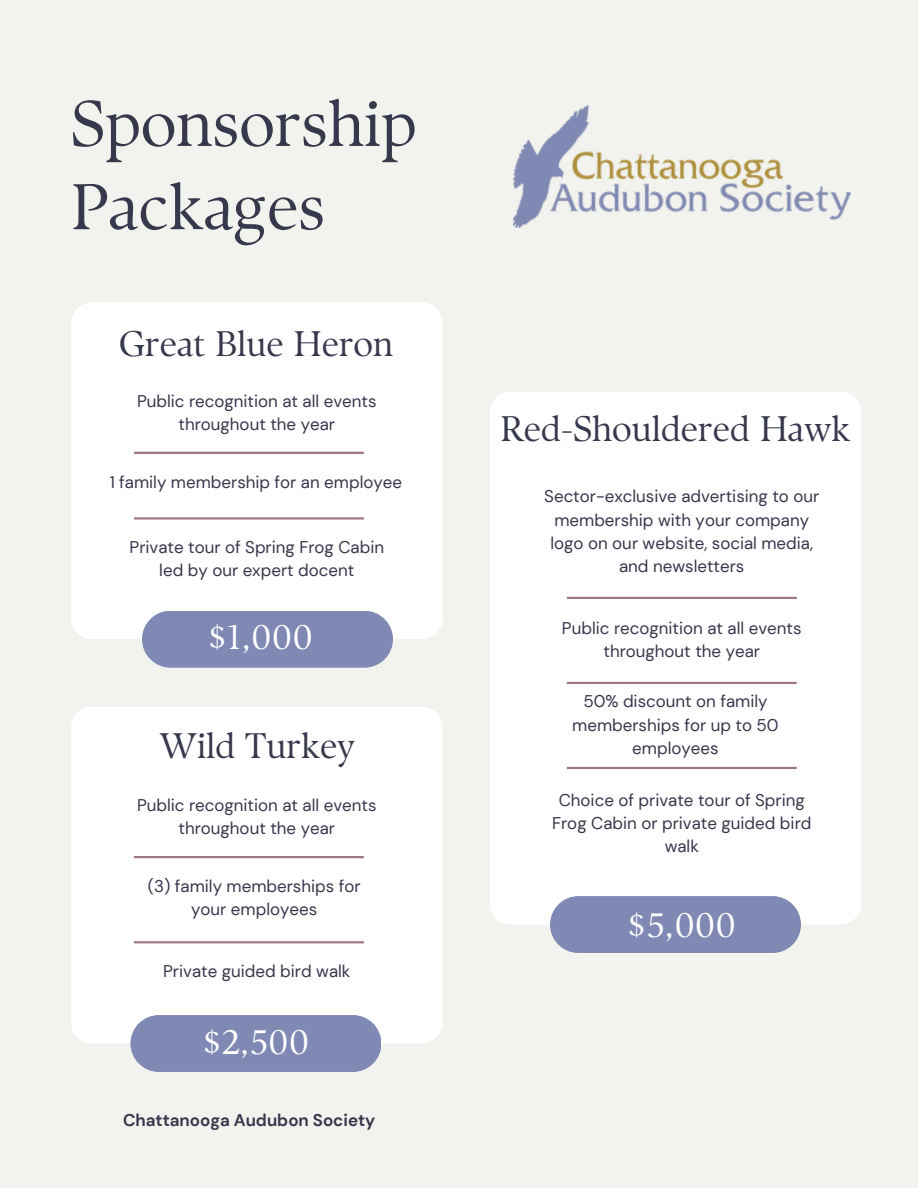
<style>
.page{position:relative;width:918px;height:1188px;background:#f2f3ee}
.page>*{position:absolute;margin:0;border:0;box-sizing:border-box;transform-origin:0 0}
.t1{font:64.5px/83.2px "TY Serif D";color:#36384c}
.t2{font:35.55px "TY Serif D";color:#36384c}
.t3{font:34.35px "TY Serif D";color:#fff}
.t4{font:16.95px/23.2px "DM Sans";color:#36384c;text-align:center}
.t5{font:700 16.95px "DM Sans";color:#36384c}
</style>
<div class="page">
<div style="left:71px;top:302px;width:371px;height:337px;background:#fff;border-radius:21px"></div>
<div style="left:142px;top:611px;width:251px;height:57px;background:#8089b3;border-radius:28px"></div>
<hr style="left:134px;top:517px;width:230px;height:3px;background:#9d7982">
<hr style="left:134px;top:452px;width:230px;height:2px;background:#9d7982">
<div style="left:490px;top:392px;width:371px;height:532px;background:#fff;border-radius:21px"></div>
<div style="left:550px;top:896px;width:251px;height:57px;background:#8089b3;border-radius:28px"></div>
<img style="left:513px;top:106px;width:338px;height:121px">
<div style="left:71px;top:707px;width:371px;height:337px;background:#fff;border-radius:21px"></div>
<div style="left:130px;top:1015px;width:251px;height:57px;background:#8089b3;border-radius:28px"></div>
<hr style="left:134px;top:941px;width:230px;height:2px;background:#9d7982">
<hr style="left:134px;top:856px;width:230px;height:2px;background:#9d7982">
<hr style="left:567px;top:767px;width:230px;height:2px;background:#9d7982">
<hr style="left:567px;top:682px;width:230px;height:2px;background:#9d7982">
<hr style="left:567px;top:597px;width:230px;height:2px;background:#9d7982">
<p class="t1" style="left:71px;top:82px;width:347px">Sponsorship<br>Packages</p>
<h2 class="t2" style="left:119px;top:322px;width:276px">Great Blue Heron</h2>
<p class="t4" style="left:137px;top:389px;width:241px">Public recognition at all events throughout the year</p>
<p class="t4" style="left:110px;top:470px;width:294px">1 family membership for an employee</p>
<p class="t4" style="left:130px;top:535px;width:256px">Private tour of Spring Frog Cabin led by our expert docent</p>
<p class="t3" style="left:208px;top:617px;width:106px">$1,000</p>
<p class="t2" style="left:159px;top:724px;width:197px">Wild Turkey</p>
<p class="t4" style="left:137px;top:794px;width:241px">Public recognition at all events throughout the year</p>
<h2 class="t4" style="left:148px;top:874px;width:214px">(3) family memberships for your employees</h2>
<p class="t4" style="left:163px;top:959px;width:189px">Private guided bird walk</p>
<p class="t3" style="left:203px;top:1022px;width:108px">$2,500</p>
<h2 class="t5" style="left:123px;top:1109px;width:254px">Chattanooga Audubon Society</h2>
<p class="t2" style="left:500px;top:407px;width:352px">Red-Shouldered Hawk</p>
<h2 class="t4" style="left:544px;top:485px;width:277px">Sector-exclusive advertising to our membership with your company logo on our website, social media, and newsletters</h2>
<h2 class="t4" style="left:562px;top:617px;width:241px">Public recognition at all events throughout the year</h2>
<p class="t4" style="left:572px;top:690px;width:208px">50% discount on family memberships for up to 50 employees</p>
<h3 class="t4" style="left:552px;top:789px;width:261px">Choice of private tour of Spring<br>Frog Cabin or private guided bird walk</h3>
<h2 class="t3" style="left:627px;top:905px;width:110px">$5,000</h2>
</div>
